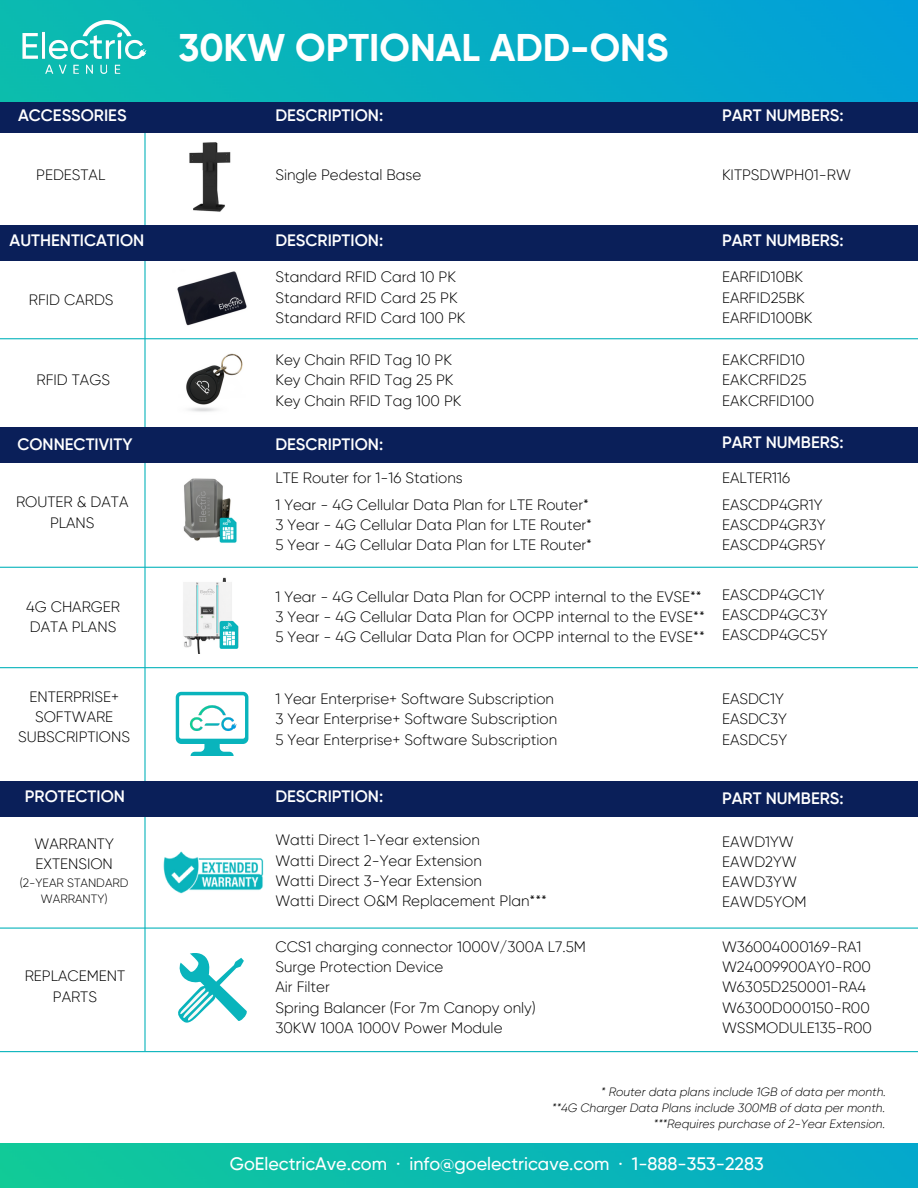
<style>
.page{position:relative;width:918px;height:1188px;background:#fff}
.page>*{position:absolute;margin:0;border:0;box-sizing:border-box;transform-origin:0 0}
.t1{font:700 38.4px "Gilroy";color:#fff}
.t2{font:500 18px "Gilroy";color:#fff}
.t3{font:600 16.5px "Gilroy";color:#fff}
.t4{font:300 15px/20.2px "Gilroy";color:#000}
.t5{font:italic 300 12px "Gilroy";color:#000}
.t6{font:300 12px/16px "Gilroy";color:#000;text-align:center}
</style>
<div class="page">
<hr style="left:144px;top:59px;width:2px;height:992px;background:#09b4bc">
<div style="left:0;top:98px;width:918px;height:35px;background:#0a1f59"></div>
<div style="left:0;top:427px;width:918px;height:36px;background:#0a1f59"></div>
<hr style="left:0;top:567px;width:918px;height:1px;background:#09b4bc">
<hr style="left:0;top:667px;width:918px;height:1px;background:#09b4bc">
<img style="left:183px;top:478px;width:54px;height:65px">
<img style="left:0;top:0;width:918px;height:102px">
<img style="left:17px;top:18px;width:132px;height:59px">
<img style="left:189px;top:142px;width:42px;height:70px">
<div style="left:0;top:225px;width:918px;height:36px;background:#0a1f59"></div>
<hr style="left:0;top:338px;width:918px;height:1px;background:#09b4bc">
<img style="left:177px;top:271px;width:70px;height:55px">
<img style="left:186px;top:353px;width:57px;height:59px">
<img style="left:180px;top:691px;width:64px;height:1px">
<svg style="left:176px;top:692px;width:72px;height:64px"></svg>
<div style="left:0;top:781px;width:918px;height:36px;background:#0a1f59"></div>
<hr style="left:0;top:928px;width:918px;height:1px;background:#09b4bc">
<hr style="left:0;top:1051px;width:918px;height:1px;background:#09b4bc">
<svg style="left:178px;top:953px;width:69px;height:70px"></svg>
<img style="left:163px;top:851px;width:101px;height:43px">
<img style="left:183px;top:577px;width:49px;height:76px">
<img style="left:211px;top:617px;width:28px;height:36px">
<img style="left:0;top:1143px;width:918px;height:45px">
<p class="t3" style="left:18px;top:109px;width:110px">ACCESSORIES</p>
<h4 class="t1" style="left:178px;top:32px;width:492px">30KW OPTIONAL ADD-ONS</h4>
<h2 class="t3" style="left:275px;top:109px;width:109px">DESCRIPTION:</h2>
<p class="t3" style="left:722px;top:109px;width:123px">PART NUMBERS:</p>
<h5 class="t4" style="left:36px;top:166px;width:71px">PEDESTAL</h5>
<h2 class="t4" style="left:275px;top:166px;width:147px">Single Pedestal Base</h2>
<h2 class="t4" style="left:722px;top:166px;width:130px">KITPSDWPH01-RW</h2>
<h4 class="t3" style="left:10px;top:233px;width:136px">AUTHENTICATION</h4>
<h5 class="t3" style="left:275px;top:233px;width:109px">DESCRIPTION:</h5>
<h4 class="t3" style="left:722px;top:233px;width:123px">PART NUMBERS:</h4>
<p class="t4" style="left:29px;top:291px;width:86px">RFID CARDS</p>
<p class="t4" style="left:37px;top:371px;width:75px">RFID TAGS</p>
<h4 class="t4" style="left:275px;top:268px;width:192px">Standard RFID Card 10 PK<br>Standard RFID Card 25 PK<br>Standard RFID Card 100 PK</h4>
<h5 class="t4" style="left:275px;top:351px;width:187px">Key Chain RFID Tag 10 PK<br>Key Chain RFID Tag 25 PK<br>Key Chain RFID Tag 100 PK</h5>
<h4 class="t4" style="left:722px;top:268px;width:92px">EARFID10BK<br>EARFID25BK<br>EARFID100BK</h4>
<p class="t4" style="left:722px;top:351px;width:94px">EAKCRFID10<br>EAKCRFID25<br>EAKCRFID100</p>
<h1 class="t3" style="left:17px;top:437px;width:117px">CONNECTIVITY</h1>
<h2 class="t3" style="left:275px;top:437px;width:109px">DESCRIPTION:</h2>
<h2 class="t3" style="left:722px;top:435px;width:123px">PART NUMBERS:</h2>
<h4 class="t4" style="left:16px;top:493px;width:114px;text-align:center">ROUTER &amp; DATA<br>PLANS</h4>
<h2 class="t4" style="left:275px;top:468px;width:189px">LTE Router for 1-16 Stations</h2>
<h4 class="t4" style="left:722px;top:468px;width:70px">EALTER116</h4>
<h4 class="t4" style="left:275px;top:496px;width:318px">1 Year - 4G Cellular Data Plan for LTE Router*<br>3 Year - 4G Cellular Data Plan for LTE Router*<br>5 Year - 4G Cellular Data Plan for LTE Router*</h4>
<h5 class="t4" style="left:722px;top:496px;width:105px">EASCDP4GR1Y<br>EASCDP4GR3Y<br>EASCDP4GR5Y</h5>
<h4 class="t4" style="left:26px;top:597px;width:95px">4G CHARGER<br>DATA PLANS</h4>
<h5 class="t4" style="left:722px;top:585px;width:107px">EASCDP4GC1Y<br>EASCDP4GC3Y<br>EASCDP4GC5Y</h5>
<h2 class="t4" style="left:275px;top:587px;width:431px">1 Year - 4G Cellular Data Plan for OCPP internal to the EVSE**<br>3 Year - 4G Cellular Data Plan for OCPP internal to the EVSE**<br>5 Year - 4G Cellular Data Plan for OCPP internal to the EVSE**</h2>
<h4 class="t4" style="left:18px;top:688px;width:113px;text-align:center">ENTERPRISE+<br>SOFTWARE<br>SUBSCRIPTIONS</h4>
<h5 class="t4" style="left:275px;top:690px;width:283px">1 Year Enterprise+ Software Subscription<br>3 Year Enterprise+ Software Subscription<br>5 Year Enterprise+ Software Subscription</h5>
<h4 class="t4" style="left:722px;top:690px;width:67px">EASDC1Y<br>EASDC3Y<br>EASDC5Y</h4>
<h2 class="t3" style="left:25px;top:789px;width:102px">PROTECTION</h2>
<h4 class="t4" style="left:35px;top:835px;width:81px">WARRANTY<br>EXTENSION</h4>
<h4 class="t6" style="left:20px;top:876px;width:110px">(2-YEAR STANDARD<br>WARRANTY)</h4>
<h2 class="t4" style="left:25px;top:967px;width:102px;text-align:center">REPLACEMENT<br>PARTS</h2>
<h4 class="t3" style="left:275px;top:789px;width:109px">DESCRIPTION:</h4>
<p class="t3" style="left:722px;top:791px;width:123px">PART NUMBERS:</p>
<h5 class="t4" style="left:275px;top:831px;width:273px">Watti Direct 1-Year extension<br>Watti Direct 2-Year Extension<br>Watti Direct 3-Year Extension<br>Watti Direct O&amp;M Replacement Plan***</h5>
<h6 class="t4" style="left:722px;top:832px;width:86px">EAWD1YW<br>EAWD2YW<br>EAWD3YW<br>EAWD5YOM</h6>
<p class="t4" style="left:275px;top:938px;width:312px">CCS1 charging connector 1000V/300A L7.5M<br>Surge Protection Device<br>Air Filter<br>Spring Balancer (For 7m Canopy only)<br>30KW 100A 1000V Power Module</p>
<h5 class="t4" style="left:722px;top:938px;width:151px">W36004000169-RA1<br>W24009900AY0-R00<br>W6305D250001-RA4<br>W6300D000150-R00<br>WSSMODULE135-R00</h5>
<p class="t5" style="left:601px;top:1086px;width:287px">* Router data plans include 1GB of data per month.</p>
<p class="t5" style="left:552px;top:1103px;width:335px">**4G Charger Data Plans include 300MB of data per month.</p>
<h2 class="t5" style="left:653px;top:1119px;width:233px">***Requires purchase of 2-Year Extension.</h2>
<p class="t2" style="left:230px;top:1156px;width:535px">GoElectricAve.com · info@goelectricave.com · 1-888-353-2283</p>
</div>
